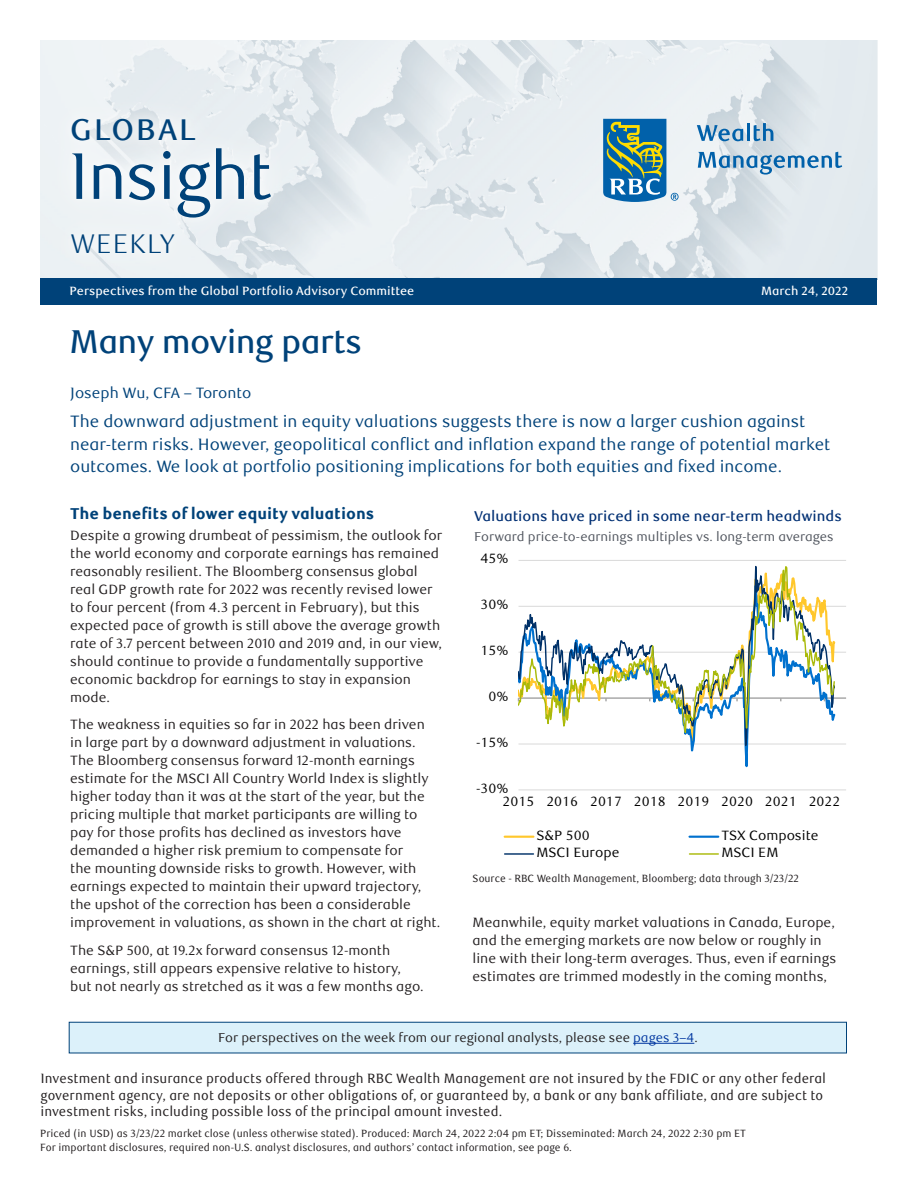
<style>
.page{position:relative;width:918px;height:1188px;background:#fff}
.page>*{position:absolute;margin:0;border:0;box-sizing:border-box;transform-origin:0 0}
.GI-GIW_Title{font:66px "RBC Display";color:#004279}
.Headline{font:500 33px "RBC Display";color:#004279}
.GI-GIW_Title-2{font:500 30px "RBC Text";letter-spacing:.05em;color:#004279}
.GI-GIW_Title-3{font:300 27px "RBC Text";letter-spacing:.025em;color:#004279}
.Intro_paragraph{font:16.5px/22.5px "RBC Text";color:#004279}
.Subhead_1{font:800 15.75px "RBC Text";letter-spacing:-.005em;color:#004279}
.GIW_Focus_Article_Au{font:15px "RBC Text";color:#004279}
.t1{font:500 14.25px "RBC Text";color:#002f73}
.Body_Text{font:13.5px/18px "RBC Text";color:#231f20}
.Disclosure_Text{font:13.5px/16.5px "RBC Text Cond";letter-spacing:.005em;color:#231f20}
.t2{font:13.5px "RBC Text Tabular";color:#000}
.Body_Text_Compact{font:12.75px "RBC Text";color:#231f20}
.t3{font:12.75px "RBC Text";color:#4e535c}
.t4{font:500 12px "RBC Text";color:#fff}
.Tiny_Legal{font:10.5px/13.5px "RBC Text Cond";color:#231f20}
.s1{color:#0036a0}
</style>
<div class="page">
<img style="left:40px;top:40px;width:838px;height:238px">
<div style="left:40px;top:278px;width:838px;height:27px;background:#004279"></div>
<svg style="left:603px;top:119px;width:76px;height:83px"></svg>
<svg style="left:697px;top:125px;width:46px;height:16px"></svg>
<hr style="left:747px;top:123px;width:3px;height:18px;background:#0161aa">
<svg style="left:754px;top:123px;width:19px;height:18px"></svg>
<svg style="left:698px;top:152px;width:144px;height:23px"></svg>
<svg style="left:45px;top:93px;width:250px;height:185px;fill:#ebf1f3"></svg>
<div style="left:63px;top:110px;width:217px;height:152px;background:#fff;opacity:.75"></div>
<hr style="left:519px;top:790px;width:327px;height:1px;background:#d9d9d9">
<hr style="left:519px;top:744px;width:327px;height:1px;background:#d9d9d9">
<hr style="left:519px;top:652px;width:327px;height:1px;background:#d9d9d9">
<hr style="left:519px;top:606px;width:327px;height:1px;background:#d9d9d9">
<hr style="left:519px;top:560px;width:327px;height:1px;background:#d9d9d9">
<hr style="left:519px;top:697px;width:327px;height:2px;background:#a6a6a6">
<svg style="left:518px;top:560px;width:319px;height:231px"></svg>
<hr style="left:505px;top:836px;width:28px;height:2px;background:#ffc72c">
<hr style="left:690px;top:836px;width:28px;height:2px;background:#0071ce">
<hr style="left:505px;top:853px;width:28px;height:2px;background:#003168">
<hr style="left:690px;top:853px;width:28px;height:2px;background:#aaba0a">
<div style="left:69px;top:1022px;width:778px;height:31px;background:#dcf1fa"></div>
<hr style="left:633px;top:1043px;width:61px;height:1px;background:#0036a0">
<div style="left:69px;top:1022px;width:778px;height:31px;border:1px solid #004279"></div>
<h1 class="GI-GIW_Title-2" style="left:70px;top:112px;width:128px">GLOBAL</h1>
<h1 class="GI-GIW_Title" style="left:70px;top:138px;width:203px">Insight</h1>
<h1 class="GI-GIW_Title-3" style="left:70px;top:228px;width:106px">WEEKLY</h1>
<p class="t4" style="left:70px;top:284px;width:346px">Perspectives from the Global Portfolio Advisory Committee</p>
<p class="t4" style="left:761px;top:284px;width:89px">March 24, 2022</p>
<h2 class="Headline" style="left:70px;top:323px;width:293px">Many moving parts</h2>
<h2 class="GIW_Focus_Article_Au" style="left:70px;top:384px;width:183px">Joseph Wu, CFA – Toronto</h2>
<p class="Intro_paragraph" style="left:70px;top:411px;width:762px">The downward adjustment in equity valuations suggests there is now a larger cushion against near-term risks. However, geopolitical conflict and inflation expand the range of potential market outcomes. We look at portfolio positioning implications for both equities and fixed income.</p>
<h2 class="Subhead_1" style="left:70px;top:504px;width:306px">The benefits of lower equity valuations</h2>
<p class="Body_Text" style="left:70px;top:527px;width:374px">Despite a growing drumbeat of pessimism, the outlook for the world economy and corporate earnings has remained reasonably resilient. The Bloomberg consensus global real GDP growth rate for 2022 was recently revised lower to four percent (from 4.3 percent in February), but this expected pace of growth is still above the average growth rate of 3.7 percent between 2010 and 2019 and, in our view, should continue to provide a fundamentally supportive economic backdrop for earnings to stay in expansion mode.</p>
<p class="Body_Text" style="left:70px;top:716px;width:372px">The weakness in equities so far in 2022 has been driven<br>in large part by a downward adjustment in valuations.<br>The Bloomberg consensus forward 12-month earnings estimate for the MSCI All Country World Index is slightly higher today than it was at the start of the year, but the pricing multiple that market participants are willing to pay for those profits has declined as investors have demanded a higher risk premium to compensate for<br>the mounting downside risks to growth. However, with earnings expected to maintain their upward trajectory, the upshot of the correction has been a considerable improvement in valuations, as shown in the chart at right.</p>
<p class="Body_Text" style="left:70px;top:941px;width:355px">The S&amp;P 500, at 19.2x forward consensus 12-month earnings, still appears expensive relative to history, but not nearly as stretched as it was a few months ago.</p>
<p class="t1" style="left:474px;top:508px;width:369px">Valuations have priced in some near-term headwinds</p>
<p class="t3" style="left:474px;top:529px;width:361px">Forward price-to-earnings multiples vs. long-term averages</p>
<p class="t2" style="left:481px;top:551px;width:29px">45%</p>
<p class="t2" style="left:481px;top:597px;width:29px">30%</p>
<p class="t2" style="left:481px;top:643px;width:29px">15%</p>
<p class="t2" style="left:488px;top:689px;width:22px">0%</p>
<p class="t2" style="left:476px;top:734px;width:34px">-15%</p>
<p class="t2" style="left:476px;top:780px;width:34px">-30%</p>
<p class="t2" style="left:503px;top:794px;width:339px">2015 2016 2017 2018 2019 2020 2021 2022</p>
<p class="t2" style="left:536px;top:827px;width:55px">S&amp;P 500</p>
<p class="t2" style="left:721px;top:827px;width:99px">TSX Composite</p>
<p class="t2" style="left:536px;top:844px;width:84px">MSCI Europe</p>
<p class="t2" style="left:721px;top:844px;width:59px">MSCI EM</p>
<p class="Tiny_Legal" style="left:472px;top:872px;width:328px">Source - RBC Wealth Management, Bloomberg; data through 3/23/22</p>
<p class="Body_Text" style="left:472px;top:914px;width:365px">Meanwhile, equity market valuations in Canada, Europe, and the emerging markets are now below or roughly in line with their long-term averages. Thus, even if earnings estimates are trimmed modestly in the coming months,</p>
<p class="Body_Text_Compact" style="left:218px;top:1030px;width:481px">For perspectives on the week from our regional analysts, please see <span class="s1">pages 3–4</span>.</p>
<p class="Disclosure_Text" style="left:40px;top:1071px;width:787px">Investment and insurance products offered through RBC Wealth Management are not insured by the FDIC or any other federal government agency, are not deposits or other obligations of, or guaranteed by, a bank or any bank affiliate, and are subject to investment risks, including possible loss of the principal amount invested.</p>
<p class="Tiny_Legal" style="left:40px;top:1127px;width:708px">Priced (in USD) as 3/23/22 market close (unless otherwise stated). Produced: March 24, 2022 2:04 pm ET; Disseminated: March 24, 2022 2:30 pm ET<br>For important disclosures, required non-U.S. analyst disclosures, and authors’ contact information, see page 6.</p>
</div>
